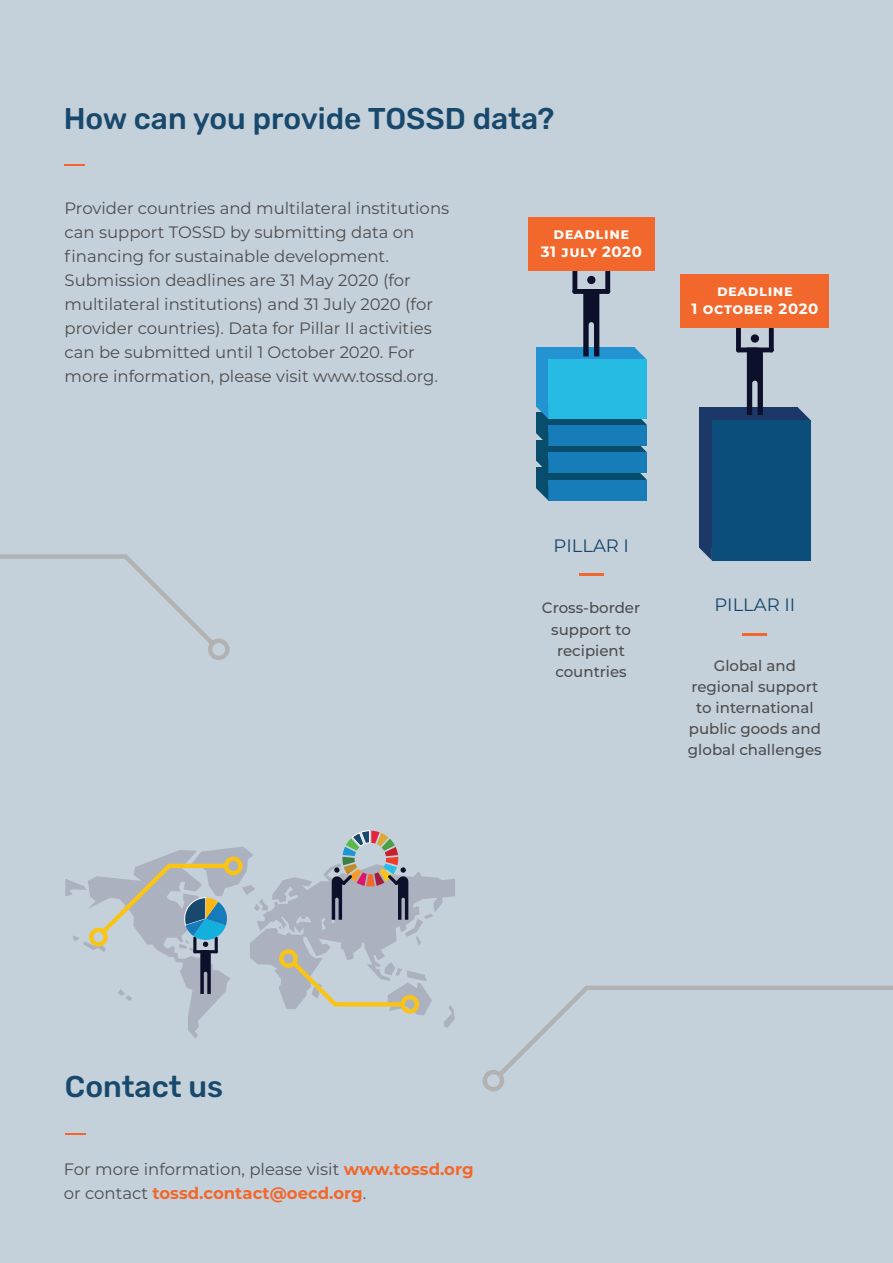
<style>
.page{position:relative;width:893px;height:1263px;background:#c4d1da}
.page>*{position:absolute;margin:0;border:0;box-sizing:border-box;transform-origin:0 0}
.t1{font:500 30px "Rubik";color:#18486b}
.t2{font:18px "Montserrat";color:#18486b}
.t3{font:16.5px/24px "Montserrat";color:#4e4d4e}
.t4{font:500 15px/21px "Montserrat";color:#4e4d4e;text-align:center}
.t5{font:700 15px "Montserrat";letter-spacing:.04em;color:#fff}
.s1{font-weight:700;color:#f2682c}
</style>
<div class="page">
<hr style="left:65px;top:1133px;width:21px;height:2px;background:#f2682c">
<svg style="left:0;top:554px;width:230px;height:106px"></svg>
<hr style="left:64px;top:164px;width:21px;height:2px;background:#f2682c">
<svg style="left:798px;top:407px;width:12px;height:13px"></svg>
<div style="left:699px;top:407px;width:99px;height:141px;background:#1c3868"></div>
<div style="left:712px;top:420px;width:98px;height:140px;background:#0c4e7b"></div>
<svg style="left:699px;top:548px;width:13px;height:12px"></svg>
<svg style="left:747px;top:352px;width:16px;height:63px"></svg>
<div style="left:751px;top:334px;width:8px;height:9px;background:#0d102a;border-radius:50%"></div>
<div style="left:736px;top:326px;width:5px;height:26px;background:#0d102a;border-radius:2px"></div>
<div style="left:769px;top:326px;width:5px;height:26px;background:#0d102a;border-radius:2px"></div>
<div style="left:736px;top:347px;width:38px;height:5px;background:#0d102a;border-radius:2px"></div>
<div style="left:681px;top:274px;width:148px;height:53px;background:#f2682c"></div>
<hr style="left:743px;top:633px;width:24px;height:2px;background:#f2682c">
<div style="left:536px;top:467px;width:98px;height:21px;background:#094d6d"></div>
<div style="left:548px;top:479px;width:99px;height:21px;background:#167db9"></div>
<svg style="left:536px;top:488px;width:12px;height:12px"></svg>
<div style="left:536px;top:440px;width:98px;height:21px;background:#094d6d"></div>
<div style="left:548px;top:452px;width:99px;height:21px;background:#167db9"></div>
<svg style="left:536px;top:461px;width:12px;height:6px"></svg>
<svg style="left:633px;top:419px;width:14px;height:61px"></svg>
<div style="left:536px;top:412px;width:98px;height:21px;background:#094d6d"></div>
<div style="left:548px;top:425px;width:99px;height:20px;background:#167db9"></div>
<svg style="left:536px;top:433px;width:12px;height:7px"></svg>
<svg style="left:634px;top:347px;width:12px;height:12px"></svg>
<div style="left:536px;top:347px;width:98px;height:59px;background:#2393d1"></div>
<div style="left:548px;top:359px;width:99px;height:60px;background:#26bbe3"></div>
<svg style="left:536px;top:406px;width:12px;height:13px"></svg>
<hr style="left:579px;top:573px;width:24px;height:2px;background:#f2682c">
<svg style="left:583px;top:294px;width:16px;height:62px"></svg>
<div style="left:587px;top:276px;width:8px;height:8px;background:#0d102a;border-radius:50%"></div>
<div style="left:572px;top:268px;width:5px;height:26px;background:#0d102a;border-radius:2px"></div>
<div style="left:605px;top:268px;width:5px;height:26px;background:#0d102a;border-radius:2px"></div>
<div style="left:572px;top:289px;width:38px;height:5px;background:#0d102a;border-radius:2px"></div>
<div style="left:528px;top:217px;width:127px;height:53px;background:#f2682c"></div>
<svg style="left:482px;top:985px;width:411px;height:107px"></svg>
<svg style="left:65px;top:846px;width:390px;height:192px"></svg>
<svg style="left:332px;top:830px;width:76px;height:24px"></svg>
<svg style="left:87px;top:854px;width:334px;height:162px"></svg>
<p class="t1" style="left:64px;top:101px;width:492px">How can you provide TOSSD data?</p>
<p class="t3" style="left:65px;top:195px;width:386px">Provider countries and multilateral institutions can support TOSSD by submitting data on financing for sustainable development.<br>Submission deadlines are 31 May 2020 (for multilateral institutions) and 31 July 2020 (for provider countries). Data for Pillar II activities can be submitted until 1 October 2020. For more information, please visit www.tossd.org.</p>
<p class="t5" style="left:553px;top:223px;width:77px">deadline</p>
<p class="t5" style="left:541px;top:241px;width:103px">31 july 2020</p>
<p class="t5" style="left:717px;top:280px;width:77px">deadline</p>
<p class="t5" style="left:691px;top:298px;width:128px">1 october 2020</p>
<p class="t2" style="left:554px;top:533px;width:77px">PILLAR I</p>
<p class="t4" style="left:542px;top:597px;width:100px">Cross-border support to recipient countries</p>
<p class="t2" style="left:714px;top:593px;width:82px">PILLAR II</p>
<p class="t4" style="left:688px;top:654px;width:135px">Global and regional support to international public goods and global challenges</p>
<p class="t1" style="left:65px;top:1070px;width:160px">Contact us</p>
<p class="t3" style="left:64px;top:1157px;width:411px">For more information, please visit <span class="s1">www.tossd.org </span>or contact <span class="s1">tossd.contact@oecd.org</span>.</p>
</div>
